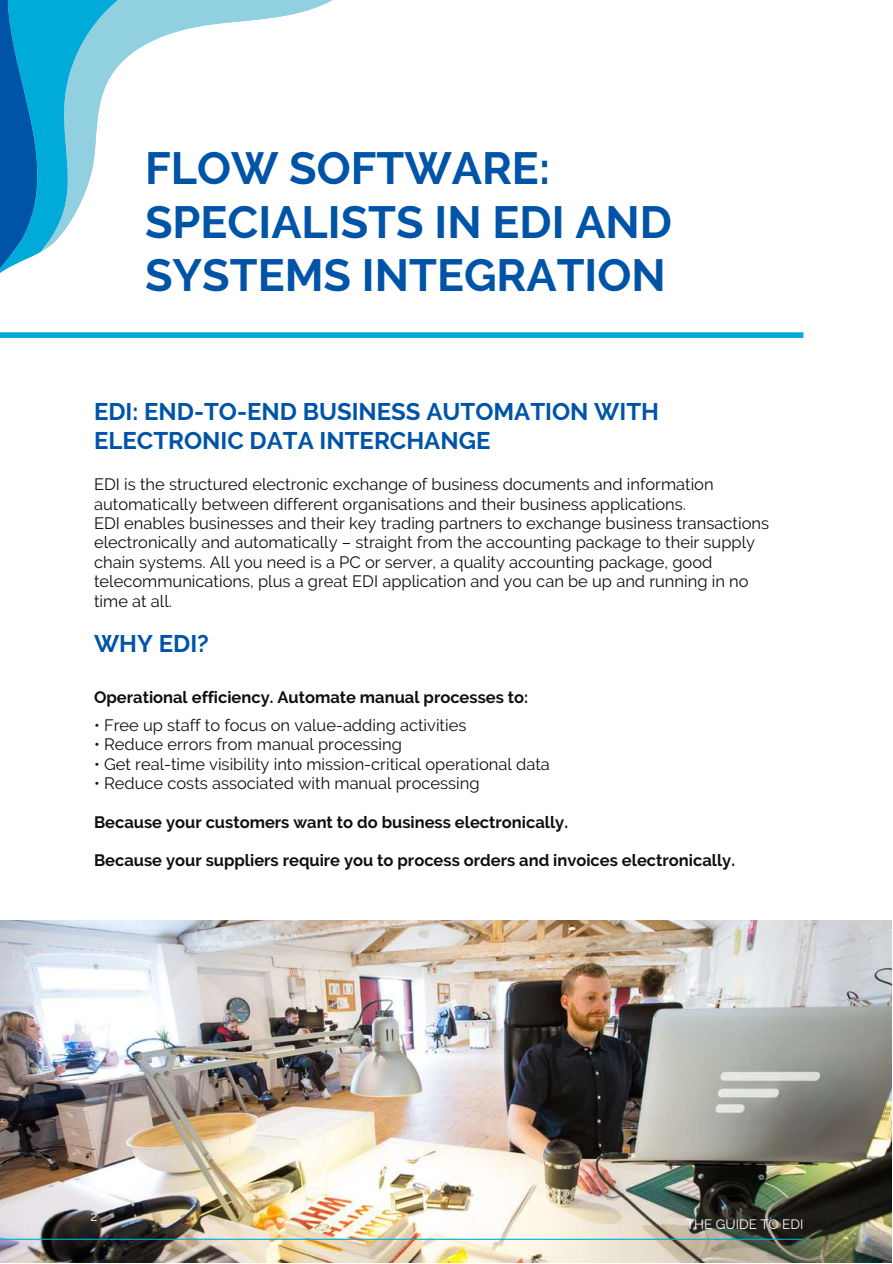
<style>
.page{position:relative;width:893px;height:1264px;background:#fff}
.page>*{position:absolute;margin:0;border:0;box-sizing:border-box;transform-origin:0 0}
.t1{font:700 45px/54px "Raleway";color:#0054a8}
.t2{font:700 24px/28.8px "Raleway";color:#0054a8}
.t3{font:16.5px/19.4px "Raleway";color:#101010}
.t4{font:700 16.5px "Raleway";color:#101010}
.t5{font:13.5px "Raleway";color:#fff}
</style>
<div class="page">
<svg style="left:0;top:0;width:41px;height:273px;background:#0a7cbe"></svg>
<svg style="left:41px;top:0;width:763px;height:338px"></svg>
<img style="left:0;top:920px;width:891px;height:342px">
<hr style="left:1px;top:1238px;width:801px;height:1px;background:#00abd9">
<div style="left:0;top:332px;width:803px;height:6px;background:#00abd9"></div>
<h1 class="t1" style="left:145px;top:141px;width:528px">FLOW SOFTWARE:<br>SPECIALISTS IN EDI AND<br>SYSTEMS INTEGRATION</h1>
<h2 class="t2" style="left:94px;top:397px;width:566px">EDI: END-TO-END BUSINESS AUTOMATION WITH<br>ELECTRONIC DATA INTERCHANGE</h2>
<p class="t3" style="left:94px;top:475px;width:676px">EDI is the structured electronic exchange of business documents and information automatically between different organisations and their business applications.<br>EDI enables businesses and their key trading partners to exchange business transactions electronically and automatically – straight from the accounting package to their supply chain systems. All you need is a PC or server, a quality accounting package, good telecommunications, plus a great EDI application and you can be up and running in no time at all.</p>
<h2 class="t2" style="left:94px;top:629px;width:116px">WHY EDI?</h2>
<p class="t4" style="left:94px;top:687px;width:435px">Operational efficiency. Automate manual processes to:</p>
<p class="t3" style="left:94px;top:715px;width:374px">• Free up staff to focus on value-adding activities</p>
<p class="t3" style="left:94px;top:734px;width:309px">• Reduce errors from manual processing</p>
<p class="t3" style="left:94px;top:754px;width:457px">• Get real-time visibility into mission-critical operational data</p>
<p class="t3" style="left:94px;top:773px;width:387px">• Reduce costs associated with manual processing</p>
<p class="t4" style="left:94px;top:812px;width:475px">Because your customers want to do business electronically.</p>
<p class="t4" style="left:94px;top:850px;width:642px">Because your suppliers require you to process orders and invoices electronically.</p>
<p class="t5" style="left:90px;top:1208px;width:9px">2</p>
<p class="t5" style="left:686px;top:1215px;width:119px">THE GUIDE TO EDI</p>
</div>
